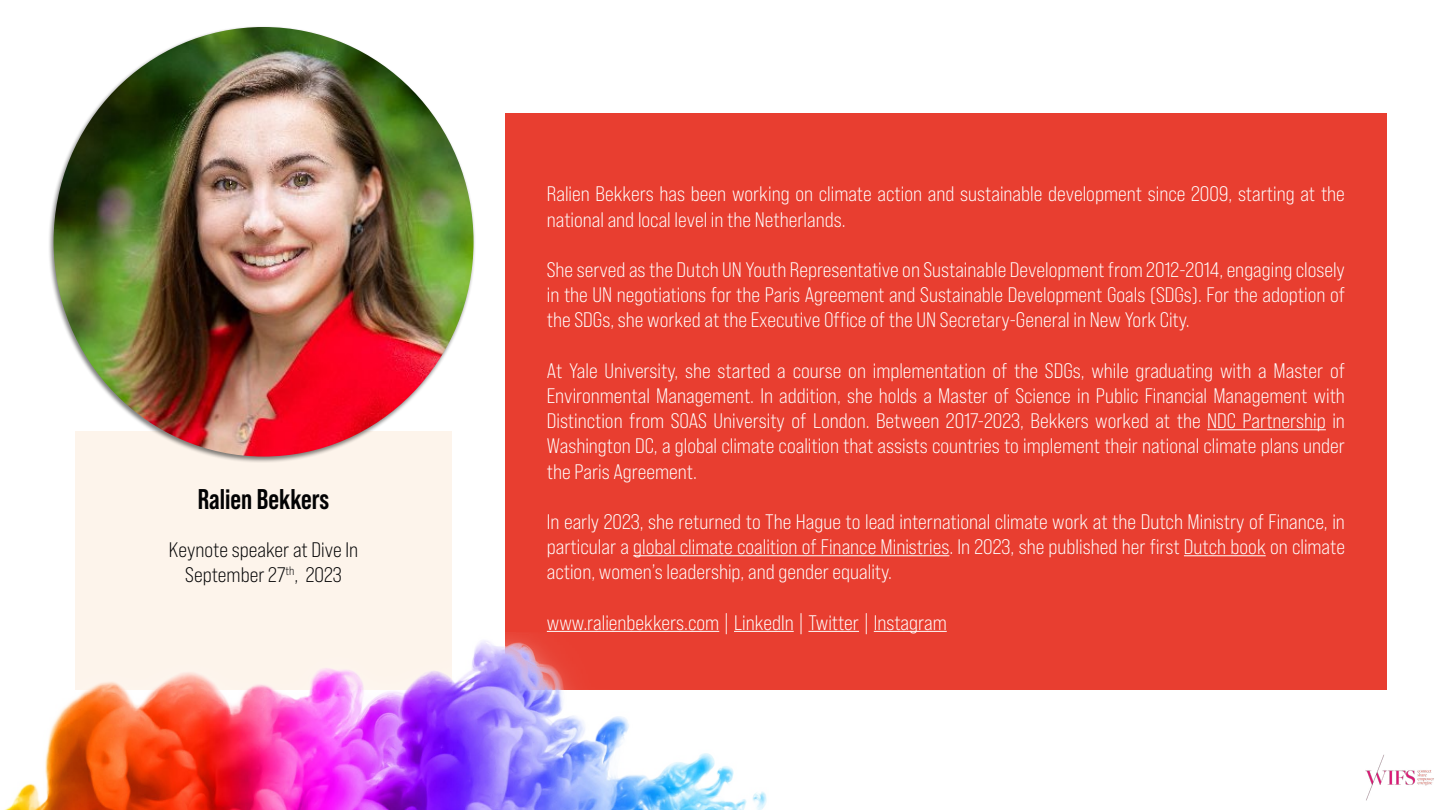
<style>
.page{position:relative;width:1440px;height:810px;background:#fff}
.page>*{position:absolute;margin:0;border:0;box-sizing:border-box;transform-origin:0 0}
.t1{font:700 28.5px "Bebas Neue Pro";color:#020203}
.t2{font:21px/25.2px "Bebas Neue Pro Sm E Bk";color:#fff;text-align:justify}
.t3{font:21px/25.2px "Bebas Neue Pro Sm E Bk";color:#020203;text-align:center}
</style>
<div class="page">
<div style="left:505px;top:113px;width:881px;height:577px;background:#e83e30"></div>
<div style="left:75px;top:431px;width:377px;height:259px;background:#fdf4eb"></div>
<div style="left:48px;top:25px;width:428px;height:438px;background:#000;opacity:.5"></div>
<img style="left:54px;top:27px;width:420px;height:430px">
<hr style="left:1207px;top:429px;width:119px;height:1px;background:#fff">
<hr style="left:633px;top:555px;width:316px;height:1px;background:#fff">
<hr style="left:1184px;top:555px;width:82px;height:1px;background:#fff">
<hr style="left:808px;top:631px;width:51px;height:1px;background:#fff">
<hr style="left:874px;top:631px;width:73px;height:1px;background:#fff">
<img style="left:4px;top:630px;width:790px;height:180px">
<img style="left:1365px;top:754px;width:69px;height:46px">
<h1 class="t1" style="left:198px;top:483px;width:133px">Ralien Bekkers</h1>
<p class="t3" style="left:169px;top:537px;width:191px">Keynote speaker at Dive In<br>September 27<sup>th</sup>, 2023</p>
<p class="t2" style="left:547px;top:181px;width:800px">Ralien Bekkers has been working on climate action and sustainable development since 2009, starting at the national and local level in the Netherlands.</p>
<p class="t2" style="left:547px;top:257px;width:800px">She served as the Dutch UN Youth Representative on Sustainable Development from 2012-2014, engaging closely in the UN negotiations for the Paris Agreement and Sustainable Development Goals (SDGs). For the adoption of the SDGs, she worked at the Executive Office of the UN Secretary-General in New York City.</p>
<p class="t2" style="left:547px;top:358px;width:800px">At Yale University, she started a course on implementation of the SDGs, while graduating with a Master of Environmental Management. In addition, she holds a Master of Science in Public Financial Management with Distinction from SOAS University of London. Between 2017-2023, Bekkers worked at the NDC Partnership in Washington DC, a global climate coalition that assists countries to implement their national climate plans under the Paris Agreement.</p>
<p class="t2" style="left:547px;top:509px;width:800px">In early 2023, she returned to The Hague to lead international climate work at the Dutch Ministry of Finance, in particular a global climate coalition of Finance Ministries. In 2023, she published her first Dutch book on climate action, women’s leadership, and gender equality.</p>
<p class="t2" style="left:547px;top:610px;width:401px">www.ralienbekkers.com | LinkedIn | Twitter | Instagram</p>
</div>
